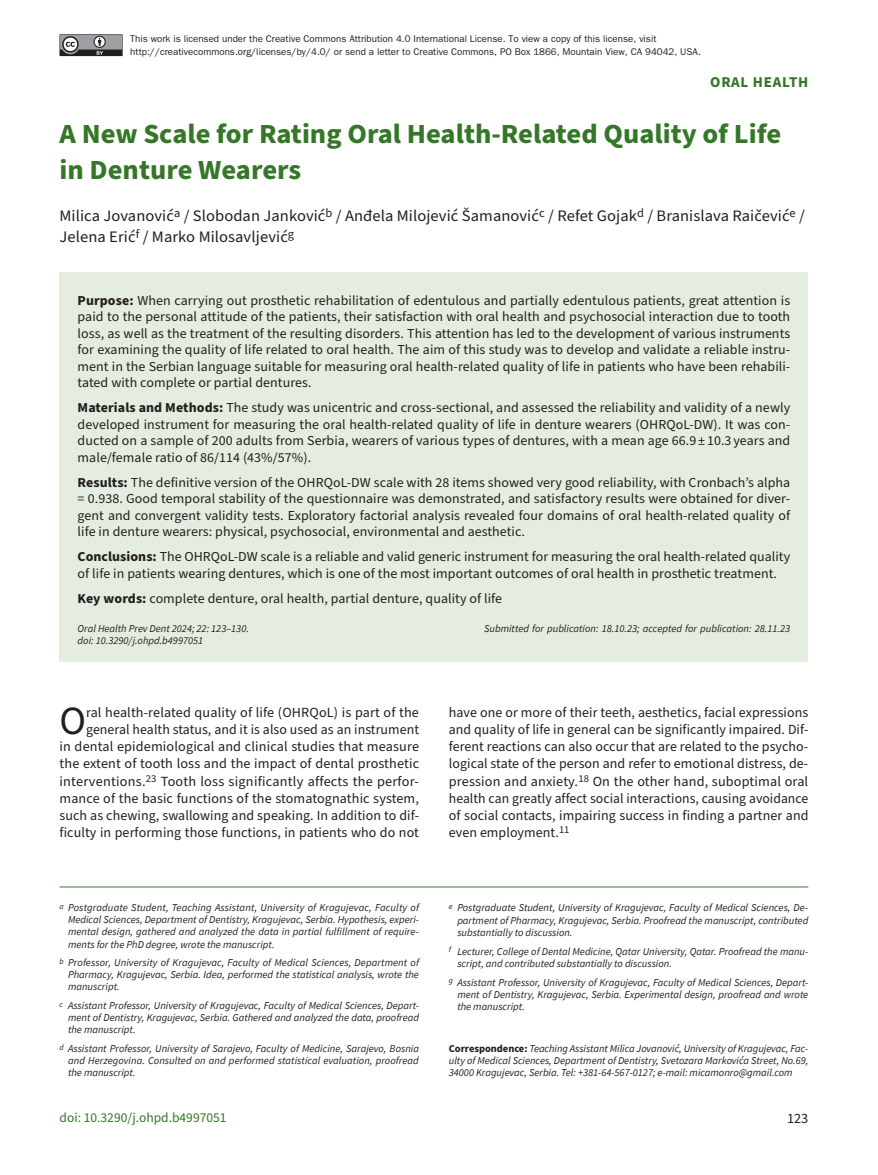
<style>
.page{position:relative;width:878px;height:1175px;background:#fff}
.page>*{position:absolute;margin:0;border:0;box-sizing:border-box;transform-origin:0 0}
.t1{font:40.05px "Source Sans Pro";color:#231f20}
.t2{font:700 27.6px/36px "Source Sans Pro";color:#357728}
.t3{font:16.05px/21px "Source Sans Pro";letter-spacing:.005em;color:#231f20}
.t4{font:700 15px "Source Sans Pro";letter-spacing:.05em;color:#357728}
.t5{font:14.25px "Source Sans Pro";color:#231f20}
.t6{font:13.95px/17.1px "Source Sans Pro";letter-spacing:.005em;color:#231f20;text-align:right}
.t7{font:13.65px/16.5px "Source Sans Pro";letter-spacing:.005em;color:#231f20;text-align:justify}
.t8{font:13.5px "Source Sans Pro";color:#357728}
.t9{font:italic 10.5px/12px "Source Sans Pro";color:#231f20;text-align:justify}
.t10{font:9.75px/12.5px "ITC Franklin Gothic Std";color:#231f20}
.s1{font-weight:700}
.s2{font-weight:700;font-style:normal}
</style>
<div class="page">
<div style="left:60px;top:272px;width:748px;height:390px;background:#e5ede0"></div>
<hr style="left:60px;top:886px;width:748px;height:1px;background:#357728">
<svg style="left:60px;top:34px;width:63px;height:22px"></svg>
<p class="t10" style="left:130px;top:33px;width:572px">This work is licensed under the Creative Commons Attribution 4.0 International License. To view a copy of this license, visit http://creativecommons.org/licenses/by/4.0/ or send a letter to Creative Commons, PO Box 1866, Mountain View, CA 94042, USA.</p>
<p class="t4" style="left:710px;top:72px;width:99px">ORAL HEALTH</p>
<h2 class="t2" style="left:60px;top:117px;width:723px">A New Scale for Rating Oral Health-Related Quality of Life in Denture Wearers</h2>
<p class="t3" style="left:60px;top:206px;width:747px">Milica Jovanović<sup>a</sup> / Slobodan Janković<sup>b</sup> / Anđela Milojević Šamanović<sup>c</sup> / Refet Gojak<sup>d</sup> / Branislava Raičević<sup>e</sup> /<br>Jelena Erić<sup>f</sup> / Marko Milosavljević<sup>g</sup></p>
<p class="t7" style="left:78px;top:292px;width:714px"><span class="s1">Purpose:</span> When carrying out prosthetic rehabilitation of edentulous and partially edentulous patients, great attention is paid to the personal attitude of the patients, their satisfaction with oral health and psychosocial interaction due to tooth loss, as well as the treatment of the resulting disorders. This attention has led to the development of various instruments for examining the quality of life related to oral health. The aim of this study was to develop and validate a reliable instru&shy;ment in the Serbian language suitable for measuring oral health-related quality of life in patients who have been rehabili&shy;tated with complete or partial dentures.</p>
<p class="t7" style="left:78px;top:400px;width:714px"><span class="s1">Мaterials and Methods:</span> The study was unicentric and cross-sectional, and assessed the reliability and validity of a newly developed instrument for measuring the oral health-related quality of life in denture wearers (OHRQoL-DW). It was con&shy;ducted on a sample of 200 adults from Serbia, wearers of various types of dentures, with a mean age 66.9 ± 10.3 years and male/female ratio of 86/114 (43%/57%).</p>
<p class="t7" style="left:78px;top:474px;width:714px"><span class="s1">Results:</span> The definitive version of the OHRQoL-DW scale with 28 items showed very good reliability, with Cronbach’s alpha = 0.938. Good temporal stability of the questionnaire was demonstrated, and satisfactory results were obtained for diver&shy;gent and convergent validity tests. Exploratory factorial analysis revealed four domains of oral health-related quality of life in denture wearers: physical, psychosocial, environmental and aesthetic.</p>
<p class="t7" style="left:78px;top:549px;width:714px"><span class="s1">Conclusions:</span> The OHRQoL-DW scale is a reliable and valid generic instrument for measuring the oral health-related quality of life in patients wearing dentures, which is one of the most important outcomes of oral health in prosthetic treatment.</p>
<p class="t7" style="left:78px;top:590px;width:426px"><span class="s1">Key words:</span> complete denture, oral health, partial denture, quality of life</p>
<p class="t9" style="left:78px;top:622px;width:173px">Oral Health Prev Dent 2024; 22: 123–130.</p>
<p class="t9" style="left:484px;top:622px;width:307px">Submitted for publication: 18.10.23; accepted for publication: 28.11.23</p>
<p class="t9" style="left:78px;top:634px;width:127px">doi: 10.3290/j.ohpd.b4997051</p>
<p class="t6" style="left:60px;top:704px;width:361px">ral health-related quality of life (OHRQoL) is part of the general health status, and it is also used as an instrument<br>in dental epidemiological and clinical studies that measure the extent of tooth loss and the impact of dental prosthetic interventions.<sup>23</sup> Tooth loss significantly affects the perfor&shy;mance of the basic functions of the stomatognathic system, such as chewing, swallowing and speaking. In addition to dif&shy;ficulty in performing those functions, in patients who do not</p>
<p class="t6" style="left:449px;top:704px;width:361px;text-align:justify">have one or more of their teeth, aesthetics, facial expressions and quality of life in general can be significantly impaired. Dif&shy;ferent reactions can also occur that are related to the psycho&shy;logical state of the person and refer to emotional distress, de&shy;pression and anxiety.<sup>18</sup> On the other hand, suboptimal oral health can greatly affect social interactions, causing avoidance of social contacts, impairing success in finding a partner and even employment.<sup>11</sup></p>
<h1 class="t1" style="left:60px;top:694px;width:28px">O</h1>
<p class="t9" style="left:68px;top:901px;width:352px;text-indent:-9px"><sup>a</sup> Postgraduate Student, Teaching Assistant, University of Kragujevac, Faculty of Medical Sciences, Department of Dentistry, Kragujevac, Serbia. Hypothesis, experi&shy;mental design, gathered and analyzed the data in partial fulfillment of require&shy;ments for the PhD degree, wrote the manuscript.</p>
<p class="t9" style="left:68px;top:956px;width:352px;text-indent:-9px"><sup>b</sup> Professor, University of Kragujevac, Faculty of Medical Sciences, Department of Pharmacy, Kragujevac, Serbia. Idea, performed the statistical analysis, wrote the manuscript.</p>
<p class="t9" style="left:68px;top:999px;width:352px;text-indent:-9px"><sup>c</sup> Assistant Professor, University of Kragujevac, Faculty of Medical Sciences, Depart&shy;ment of Dentistry, Kragujevac, Serbia. Gathered and analyzed the data, proofread the manuscript.</p>
<p class="t9" style="left:68px;top:1042px;width:352px;text-indent:-9px"><sup>d</sup> Assistant Professor, University of Sarajevo, Faculty of Medicine, Sarajevo, Bosnia and Herzegovina. Consulted on and performed statistical evaluation, proofread the manuscript.</p>
<p class="t9" style="left:457px;top:901px;width:352px;text-indent:-9px"><sup>e</sup> Postgraduate Student, University of Kragujevac, Faculty of Medical Sciences, De&shy;partment of Pharmacy, Kragujevac, Serbia. Proofread the manuscript, contributed substantially to discussion.</p>
<p class="t9" style="left:457px;top:945px;width:352px;text-indent:-8px"><sup>f</sup> Lecturer, College of Dental Medicine, Qatar University, Qatar. Proofread the manu&shy;script, and contributed substantially to discussion.</p>
<p class="t9" style="left:457px;top:976px;width:352px;text-indent:-9px"><sup>g</sup> Assistant Professor, University of Kragujevac, Faculty of Medical Sciences, Depart&shy;ment of Dentistry, Kragujevac, Serbia. Experimental design, proofread and wrote the manuscript.</p>
<p class="t9" style="left:449px;top:1042px;width:361px"><span class="s2">Correspondence:</span> Teaching Assistant Milica Jovanović, University of Kragujevac, Fac&shy;ulty of Medical Sciences, Department of Dentistry, Svetozara Markovića Street, No.69, 34000 Kragujevac, Serbia. Tel: +381-64-567-0127; e-mail: micamonro@gmail.com</p>
<p class="t8" style="left:60px;top:1108px;width:168px">doi: 10.3290/j.ohpd.b4997051</p>
<p class="t5" style="left:787px;top:1108px;width:23px">123</p>
</div>
